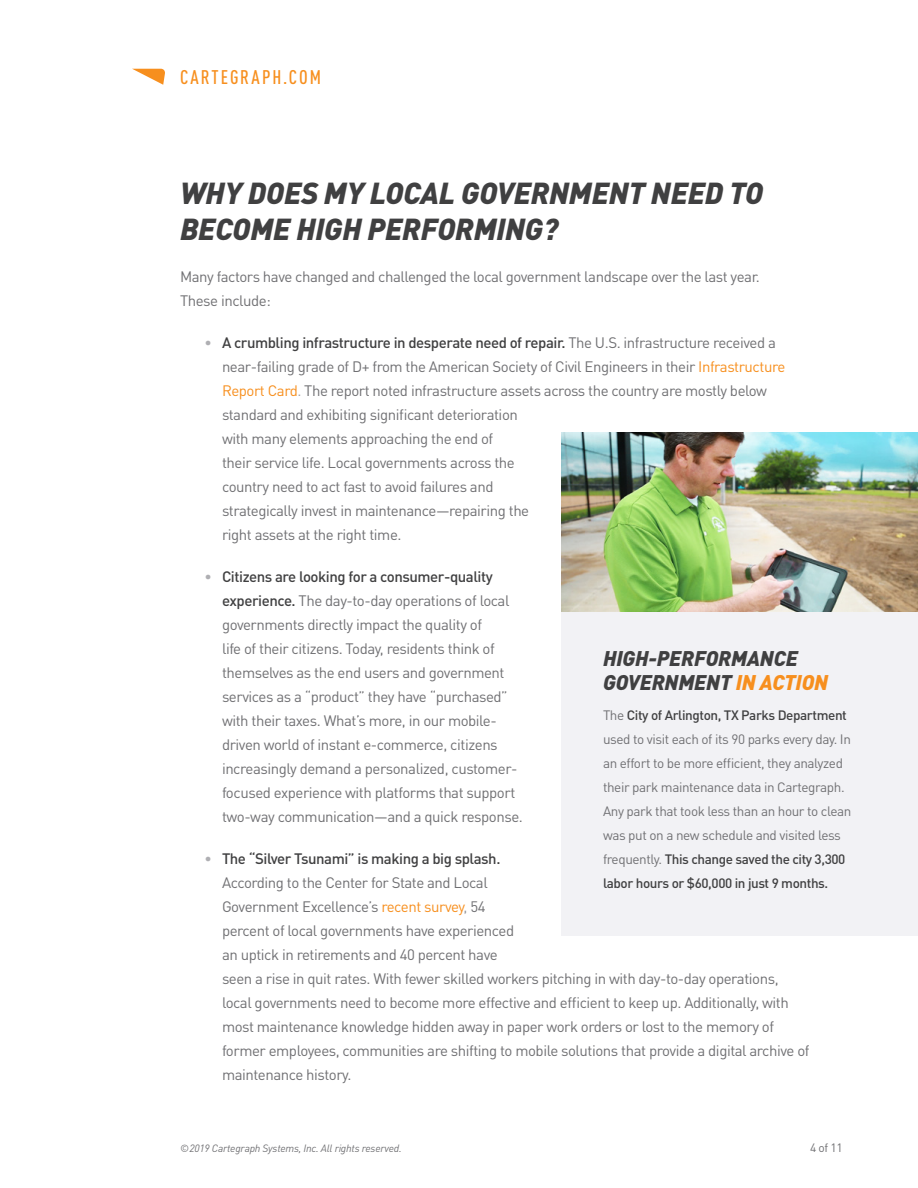
<style>
.page{position:relative;width:918px;height:1188px;background:#fff}
.page>*{position:absolute;margin:0;border:0;box-sizing:border-box;transform-origin:0 0}
.t1{font:italic 900 30px/36px "DIN";letter-spacing:-.01em;color:#404041}
.t2{font:italic 900 21px/24px "DIN";letter-spacing:-.01em;color:#404041}
.t3{font:500 19.5px "DIN Cond";letter-spacing:.105em;color:#f78f1e}
.t4{font:15px/24px "DIN Pro";letter-spacing:-.03em;color:#707073}
.t5{font:13.5px/24px "DIN Pro";letter-spacing:-.03em;color:#707073}
.t6{font:12px "DIN Pro";color:#707073}
.t7{font:italic 10.5px "DIN";letter-spacing:-.02em;color:#707073}
.s1{font-family:"DIN";font-style:italic;color:#afafb3}
.s2{font-weight:500;color:#404041}
.s3{color:#f78f1e}
.s4{color:#a2a2a6}
.s5{color:#969699}
</style>
<div class="page">
<svg style="left:132px;top:69px;width:33px;height:16px"></svg>
<div style="left:561px;top:432px;width:357px;height:504px;background:#f2f2f5"></div>
<img style="left:561px;top:432px;width:357px;height:180px">
<h3 class="t3" style="left:180px;top:65px;width:142px">CARTEGRAPH.COM</h3>
<h1 class="t1" style="left:180px;top:174px;width:585px">WHY DOES MY LOCAL GOVERNMENT NEED TO<br>BECOME HIGH PERFORMING?</h1>
<p class="t4" style="left:180px;top:264px;width:581px">Many factors have changed and challenged the local government landscape over the last year.<br>These include:</p>
<p class="t4" style="left:222px;top:330px;width:565px;text-indent:-18px"><span class="s1">•</span> <span class="s2">A crumbling infrastructure in desperate need of repair.</span> The U.S. infrastructure received a near-failing grade of D+ from the American Society of Civil Engineers in their <span class="s3">Infrastructure Report Card</span><span class="s4">.</span> The report noted infrastructure assets across the country are mostly below standard and exhibiting significant deterioration<br>with many elements approaching the end of<br>their service life. Local governments across the<br>country need to act fast to avoid failures and<br>strategically invest in maintenance—repairing the<br>right assets at the right time.</p>
<p class="t4" style="left:222px;top:564px;width:302px;text-indent:-18px"><span class="s1">•</span> <span class="s2">Citizens are looking for a consumer-quality experience.</span> The day-to-day operations of local governments directly impact the quality of<br>life of their citizens. Today, residents think of themselves as the end users and government services as a “product” they have “purchased” with their taxes. What’s more, in our mobile&shy;driven world of instant e-commerce, citizens increasingly demand a personalized, customer&shy;focused experience with platforms that support two-way communication—and a quick response.</p>
<p class="t4" style="left:222px;top:846px;width:589px;text-indent:-18px"><span class="s1">•</span> <span class="s2">The “Silver Tsunami” is making a big splash.<br></span>According to the Center for State and Local<br>Government Excellence’s <span class="s3">recent survey</span><span class="s5">,</span> 54<br>percent of local governments have experienced<br>an uptick in retirements and 40 percent have<br>seen a rise in quit rates. With fewer skilled workers pitching in with day-to-day operations, local governments need to become more effective and efficient to keep up. Additionally, with most maintenance knowledge hidden away in paper work orders or lost to the memory of former employees, communities are shifting to mobile solutions that provide a digital archive of maintenance history.</p>
<h2 class="t2" style="left:603px;top:645px;width:227px">HIGH-PERFORMANCE<br>GOVERNMENT <span class="s3">IN ACTION</span></h2>
<p class="t5" style="left:603px;top:703px;width:250px">The <span class="s2">City of Arlington, TX Parks Department </span>used to visit each of its 90 parks every day. In an effort to be more efficient, they analyzed their park maintenance data in Cartegraph.<br>Any park that took less than an hour to clean was put on a new schedule and visited less frequently. <span class="s2">This change saved the city 3,300 labor hours or $60,000 in just 9 months.</span></p>
<p class="t7" style="left:180px;top:1142px;width:223px">©2019 Cartegraph Systems, Inc. All rights reserved.</p>
<p class="t6" style="left:810px;top:1140px;width:34px">4 of 11</p>
</div>
